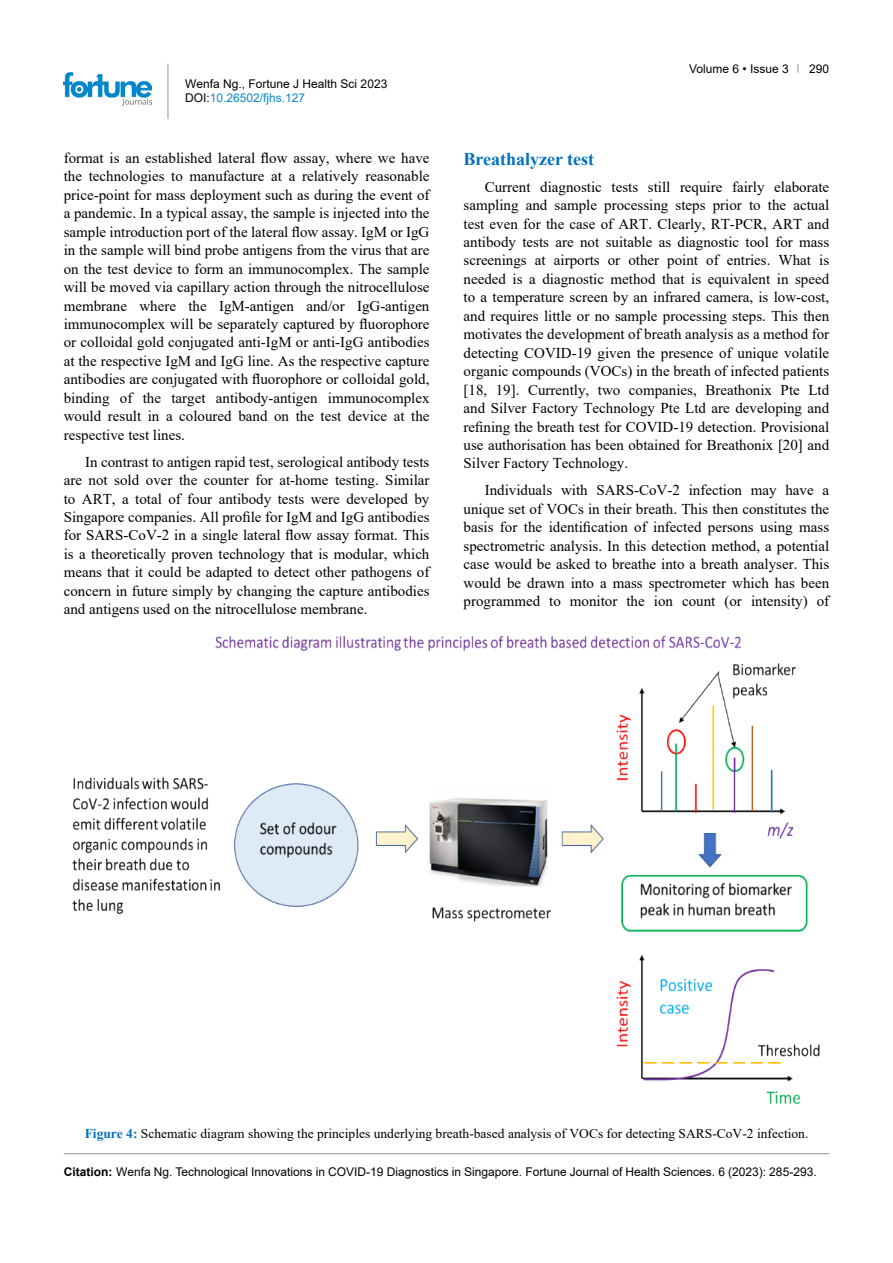
<style>
.page{position:relative;width:893px;height:1263px;background:#fff}
.page>*{position:absolute;margin:0;border:0;box-sizing:border-box;transform-origin:0 0}
.t1{font:700 18px "Times New Roman";color:#0070c0}
.t2{font:15px/18.5px "Times New Roman";color:#000;text-align:justify}
.t3{font:13.5px "Times New Roman";color:#000}
.t4{font:12px/14.4px "Arial";color:#000}
.s1{color:#0a88ca}
.s2{font-weight:700;color:#0070c0}
.s3{font-weight:700}
</style>
<div class="page">
<hr style="left:168px;top:64px;width:1px;height:55px;background:#939598">
<img style="left:64px;top:72px;width:88px;height:33px">
<hr style="left:64px;top:1153px;width:765px;height:1px;background:#939598">
<img style="left:72px;top:635px;width:748px;height:469px">
<p class="t4" style="left:185px;top:76px;width:204px">Wenfa Ng., Fortune J Health Sci 2023<br>DOI:<span class="s1">10.26502/fjhs.127</span></p>
<p class="t2" style="left:64px;top:148px;width:367px">format is an established lateral flow assay, where we have the technologies to manufacture at a relatively reasonable price-point for mass deployment such as during the event of a pandemic. In a typical assay, the sample is injected into the sample introduction port of the lateral flow assay. IgM or IgG in the sample will bind probe antigens from the virus that are on the test device to form an immunocomplex. The sample will be moved via capillary action through the nitrocellulose membrane where the IgM-antigen and/or IgG-antigen immunocomplex will be separately captured by fluorophore or colloidal gold conjugated anti-IgM or anti-IgG antibodies at the respective IgM and IgG line. As the respective capture antibodies are conjugated with fluorophore or colloidal gold, binding of the target antibody-antigen immunocomplex would result in a coloured band on the test device at the respective test lines.</p>
<p class="t2" style="left:64px;top:452px;width:367px;text-indent:21px">In contrast to antigen rapid test, serological antibody tests are not sold over the counter for at-home testing. Similar to ART, a total of four antibody tests were developed by Singapore companies. All profile for IgM and IgG antibodies for SARS-CoV-2 in a single lateral flow assay format. This is a theoretically proven technology that is modular, which means that it could be adapted to detect other pathogens of concern in future simply by changing the capture antibodies and antigens used on the nitrocellulose membrane.</p>
<p class="t4" style="left:689px;top:61px;width:101px">Volume 6 • Issue 3</p>
<p class="t4" style="left:809px;top:61px;width:22px">290</p>
<p class="t1" style="left:463px;top:146px;width:132px">Breathalyzer test</p>
<p class="t2" style="left:463px;top:177px;width:367px;text-indent:21px">Current diagnostic tests still require fairly elaborate sampling and sample processing steps prior to the actual test even for the case of ART. Clearly, RT-PCR, ART and antibody tests are not suitable as diagnostic tool for mass screenings at airports or other point of entries. What is needed is a diagnostic method that is equivalent in speed to a temperature screen by an infrared camera, is low-cost, and requires little or no sample processing steps. This then motivates the development of breath analysis as a method for detecting COVID-19 given the presence of unique volatile organic compounds (VOCs) in the breath of infected patients [18, 19]. Currently, two companies, Breathonix Pte Ltd and Silver Factory Technology Pte Ltd are developing and refining the breath test for COVID-19 detection. Provisional use authorisation has been obtained for Breathonix [20] and Silver Factory Technology.</p>
<p class="t2" style="left:463px;top:481px;width:367px;text-indent:21px">Individuals with SARS-CoV-2 infection may have a unique set of VOCs in their breath. This then constitutes the basis for the identification of infected persons using mass spectrometric analysis. In this detection method, a potential case would be asked to breathe into a breath analyser. This would be drawn into a mass spectrometer which has been programmed to monitor the ion count (or intensity) of</p>
<p class="t3" style="left:85px;top:1123px;width:725px"><span class="s2">Figure 4:</span> Schematic diagram showing the principles underlying breath-based analysis of VOCs for detecting SARS-CoV-2 infection.</p>
<p class="t4" style="left:64px;top:1164px;width:754px"><span class="s3">Citation:</span> Wenfa Ng. Technological Innovations in COVID-19 Diagnostics in Singapore. Fortune Journal of Health Sciences. 6 (2023): 285-293.</p>
</div>
